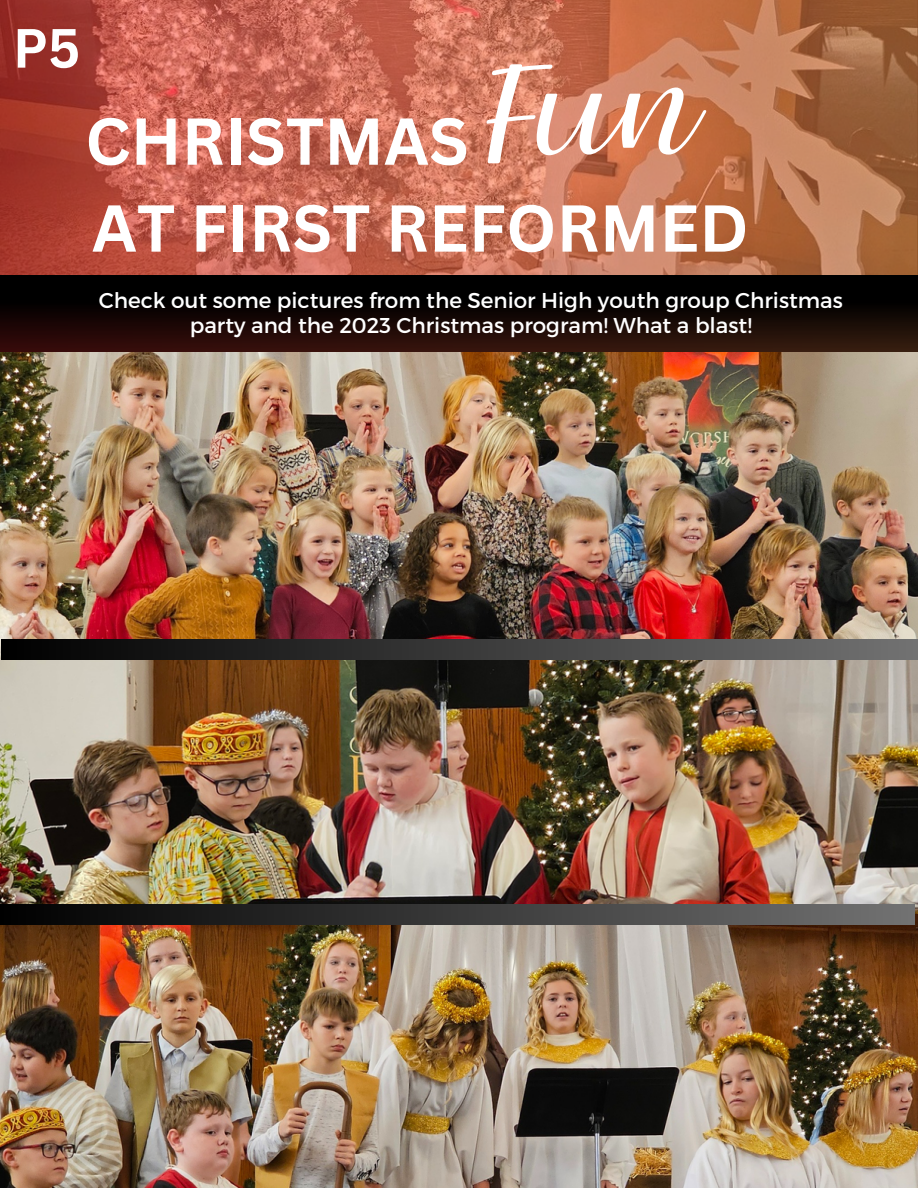
<style>
.page{position:relative;width:918px;height:1188px;background:#fff}
.page>*{position:absolute;margin:0;border:0;box-sizing:border-box;transform-origin:0 0}
.t1{font:123.6px "Dearlylovedone";color:#fff}
.t2{font:700 64.8px "Canva Sans";color:#fff}
.t3{font:700 54px "Canva Sans";color:#fff}
.t4{font:21.45px/24.8px "Montserrat";color:#fff;text-align:center}
</style>
<div class="page">
<img style="left:0;top:0;width:918px;height:275px">
<img style="left:0;top:275px;width:918px;height:77px">
<img style="left:0;top:352px;width:918px;height:563px">
<img style="left:0;top:915px;width:918px;height:273px">
<div style="left:2px;top:639px;width:916px;height:20px;background:linear-gradient(to right,#000,#727272)"></div>
<div style="left:0;top:905px;width:915px;height:20px;background:linear-gradient(to right,#000,#727272)"></div>
<h2 class="t3" style="left:13px;top:10px;width:69px">P5</h2>
<p class="t2" style="left:85px;top:96px;width:385px">CHRISTMAS</p>
<h3 class="t1" style="left:471px;top:25px;width:224px">Fun</h3>
<h1 class="t2" style="left:92px;top:182px;width:658px">AT FIRST REFORMED</h1>
<h2 class="t4" style="left:99px;top:287px;width:746px">Check out some pictures from the Senior High youth group Christmas party and the 2023 Christmas program! What a blast!</h2>
</div>
